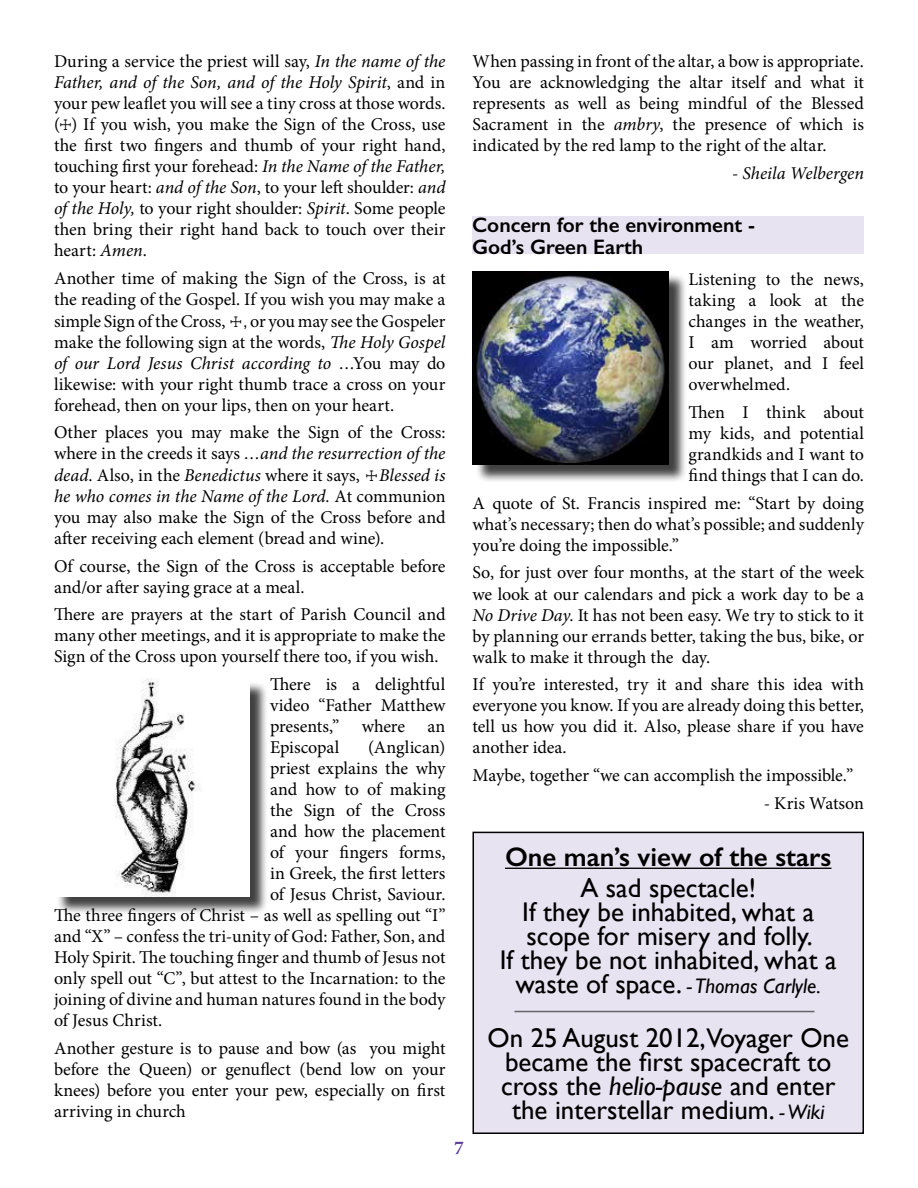
<style>
.page{position:relative;width:918px;height:1188px;background:#fff}
.page>*{position:absolute;margin:0;border:0;box-sizing:border-box;transform-origin:0 0}
.t1{font:27px/24px "Gill Sans";color:#000;text-align:center}
.t2{font:600 27px "Gill Sans";color:#000}
.t3{font:600 21px/22.5px "Gill Sans";color:#000}
.t4{font:italic 21px "Gill Sans";color:#000}
.t5{font:700 19.5px "Minion Pro";color:#603f99}
.t6{font:18px/21px "Minion Pro";letter-spacing:-.005em;color:#000;text-align:justify}
.t7{font:italic 18px "Minion Pro";color:#000}
.s1{font-style:italic}
.s2{font-style:normal;font-size:27px}
.s3{font-style:italic;font-size:21px}
</style>
<div class="page">
<div style="left:472px;top:216px;width:392px;height:38px;background:#e7e3f1"></div>
<div style="left:56px;top:681px;width:212px;height:234px;background:#000;opacity:.75"></div>
<img style="left:56px;top:679px;width:194px;height:217px">
<div style="left:475px;top:274px;width:212px;height:210px;background:#000;opacity:.75"></div>
<img style="left:472px;top:271px;width:196px;height:194px">
<div style="left:473px;top:832px;width:390px;height:301px;background:#e7e3f1"></div>
<hr style="left:505px;top:868px;width:326px;height:1px;background:#000">
<hr style="left:514px;top:1011px;width:301px;height:1px;background:#636466">
<div style="left:472px;top:832px;width:392px;height:302px;border:2px solid #000"></div>
<p class="t6" style="left:54px;top:51px;width:393px">During a service the priest will say, <span class="s1">In the name of the Father, and of the Son, and of the Holy Spirit</span>, and in your pew leaflet you will see a tiny cross at those words. (☩) If you wish, you make the Sign of the Cross, use the first two fingers and thumb of your right hand, touching first your forehead: <span class="s1">In the Name of the Father, </span>to your heart: <span class="s1">and of the Son</span>, to your left shoulder: <span class="s1">and of the Holy,</span> to your right shoulder: <span class="s1">Spirit</span>. Some people then bring their right hand back to touch over their heart: <span class="s1">Amen</span>.</p>
<p class="t6" style="left:54px;top:268px;width:393px">Another time of making the Sign of the Cross, is at the reading of the Gospel. If you wish you may make a simple Sign of the Cross, ☩ or you may see the Gospeler make the following sign at the words, <span class="s1">The Holy Gospel of our Lord Jesus Christ according to …</span>You may do likewise: with your right thumb trace a cross on your forehead, then on your lips, then on your heart.</p>
<p class="t6" style="left:54px;top:422px;width:393px">Other places you may make the Sign of the Cross: where in the creeds it says <span class="s1">…and the resurrection of the dead</span>. Also, in the <span class="s1">Benedictus</span> where it says, ☩<span class="s1">Blessed is he who comes in the Name of the Lord.</span> At communion you may also make the Sign of the Cross before and after receiving each element (bread and wine).</p>
<p class="t6" style="left:54px;top:556px;width:393px">Of course, the Sign of the Cross is acceptable before and/or after saying grace at a meal.</p>
<p class="t6" style="left:54px;top:604px;width:393px">There are prayers at the start of Parish Council and many other meetings, and it is appropriate to make the Sign of the Cross upon yourself there too, if you wish.</p>
<p class="t6" style="left:270px;top:674px;width:177px">There is a delightful video “Father Matthew presents,” where an Episcopal</p>
<p class="t6" style="left:368px;top:737px;width:79px">(Anglican)</p>
<p class="t6" style="left:270px;top:758px;width:177px">priest explains the why</p>
<p class="t6" style="left:270px;top:779px;width:177px">and how to of making</p>
<p class="t6" style="left:270px;top:800px;width:177px">the Sign of the Cross</p>
<p class="t6" style="left:270px;top:821px;width:177px">and how the placement</p>
<p class="t6" style="left:270px;top:842px;width:177px">of your fingers forms,</p>
<p class="t6" style="left:270px;top:863px;width:177px">in Greek, the first letters</p>
<p class="t6" style="left:270px;top:884px;width:177px">of Jesus Christ, Saviour.</p>
<p class="t6" style="left:54px;top:905px;width:393px">The three fingers of Christ – as well as spelling out “I”</p>
<p class="t6" style="left:54px;top:926px;width:393px">and “X” – confess the tri-unity of God: Father, Son, and</p>
<p class="t6" style="left:54px;top:947px;width:393px">Holy Spirit. The touching finger and thumb of Jesus not</p>
<p class="t6" style="left:54px;top:968px;width:393px">only spell out “C”, but attest to the Incarnation: to the</p>
<p class="t6" style="left:54px;top:989px;width:393px">joining of divine and human natures found in the body</p>
<p class="t6" style="left:54px;top:1010px;width:110px">of Jesus Christ.</p>
<p class="t6" style="left:54px;top:1038px;width:393px">Another gesture is to pause and bow (as you might before the Queen) or genuflect (bend low on your knees) before you enter your pew, especially on first arriving in church</p>
<p class="t6" style="left:472px;top:51px;width:393px">When passing in front of the altar, a bow is appropriate.<br>You are acknowledging the altar itself and what it represents as well as being mindful of the Blessed Sacrament in the <span class="s1">ambry</span>, the presence of which is indicated by the red lamp to the right of the altar.</p>
<p class="t7" style="left:732px;top:161px;width:133px">- Sheila Welbergen</p>
<p class="t3" style="left:472px;top:213px;width:284px">Concern for the environment -<br>God’s Green Earth</p>
<p class="t6" style="left:688px;top:269px;width:177px">Listening to the news, taking a look at the changes in the weather, I am worried about our planet, and I feel overwhelmed.</p>
<p class="t6" style="left:688px;top:402px;width:177px">Then I think about my kids, and potential grandkids and I want to find things that I can do.</p>
<p class="t6" style="left:472px;top:493px;width:393px">A quote of St. Francis inspired me: “Start by doing what’s necessary; then do what’s possible; and suddenly you’re doing the impossible.”</p>
<p class="t6" style="left:472px;top:562px;width:393px">So, for just over four months, at the start of the week we look at our calendars and pick a work day to be a <span class="s1">No Drive Day</span>. It has not been easy. We try to stick to it by planning our errands better, taking the bus, bike, or walk to make it through the day.</p>
<p class="t6" style="left:472px;top:674px;width:393px">If you’re interested, try it and share this idea with everyone you know. If you are already doing this better, tell us how you did it. Also, please share if you have another idea.</p>
<p class="t6" style="left:472px;top:765px;width:382px">Maybe, together “we can accomplish the impossible.”</p>
<p class="t6" style="left:764px;top:793px;width:102px">- Kris Watson</p>
<p class="t5" style="left:454px;top:1134px;width:11px">7</p>
<h1 class="t2" style="left:505px;top:841px;width:328px">One man’s view of the stars</h1>
<h1 class="t1" style="left:500px;top:876px;width:338px">A sad spectacle!<br>If they be inhabited, what a scope for misery and folly.<br>If they be not inhabited, what a</h1>
<p class="t4" style="left:515px;top:974px;width:307px"><span class="s2">waste of space.</span> - Thomas Carlyle.</p>
<h1 class="t1" style="left:487px;top:1026px;width:363px">On 25 August 2012,Voyager One became the first spacecraft to cross the <span class="s1">helio-pause</span> and enter the interstellar medium. <span class="s3">- Wiki</span></h1>
</div>
